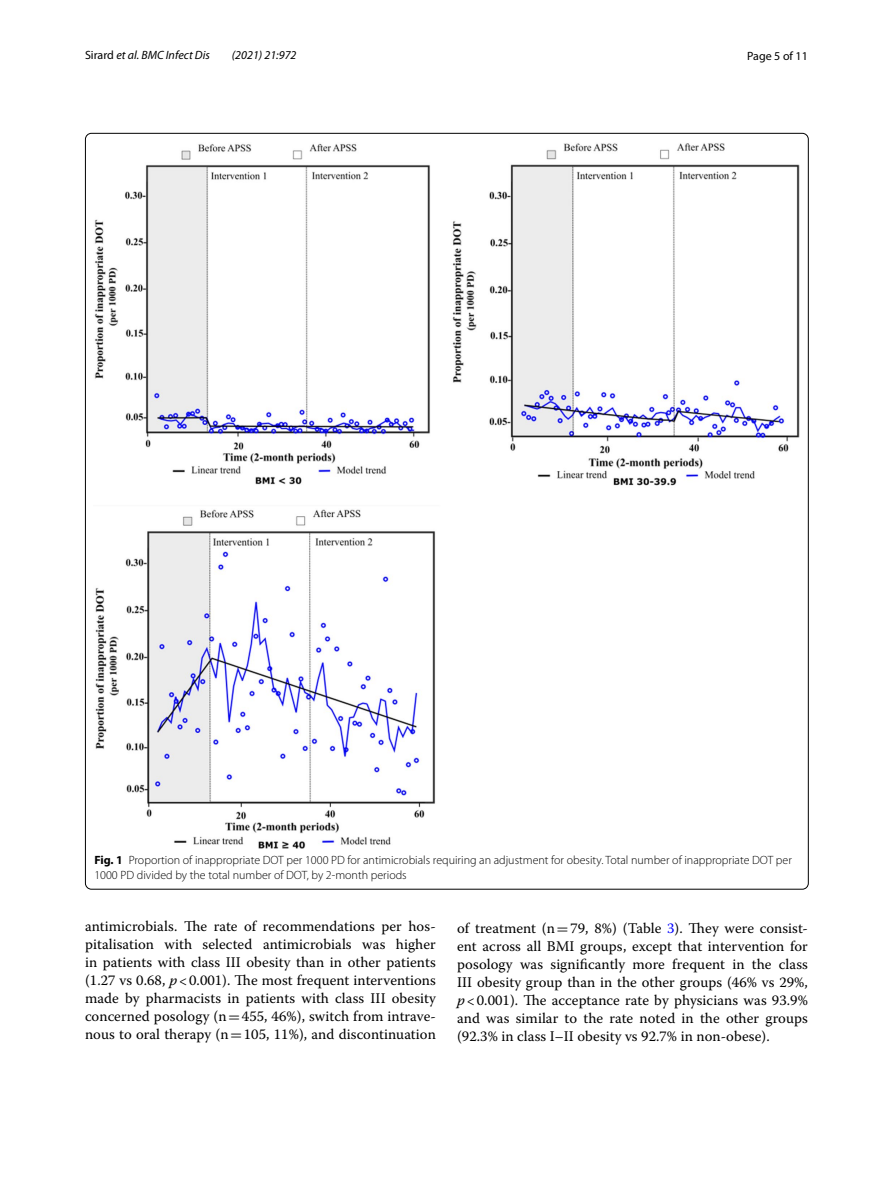
<style>
.page{position:relative;width:893px;height:1187px;background:#fff}
.page>*{position:absolute;margin:0;border:0;box-sizing:border-box;transform-origin:0 0}
.t1{font:14.7px/18px "Warnock Pro";letter-spacing:.005em;color:#000;text-align:justify}
.t2{font:300 12px/15px "Myriad Pro";color:#000}
.t3{font:italic 12px "Myriad Pro";color:#000}
.t4{font:12px "Myriad Pro";color:#000}
.s1{font-style:normal}
.s2{font-weight:700}
.s3{font-style:italic}
.s4{font-family:"MTSY"}
.s5{color:#00f}
</style>
<div class="page">
<img style="left:94px;top:143px;width:706px;height:705px">
<p class="t3" style="left:85px;top:48px;width:126px"><span class="s1">Sirard</span> et al. BMC Infect Dis</p>
<p class="t3" style="left:232px;top:48px;width:66px">(2021) 21:972</p>
<p class="t4" style="left:747px;top:48px;width:62px">Page 5 of 11</p>
<p class="t2" style="left:94px;top:852px;width:699px"><span class="s2">Fig. 1</span> Proportion of inappropriate DOT per 1000 PD for antimicrobials requiring an adjustment for obesity. Total number of inappropriate DOT per<br>1000 PD divided by the total number of DOT, by 2-month periods</p>
<p class="t1" style="left:85px;top:916px;width:352px">antimicrobials. The rate of recommendations per hos&shy;pitalisation with selected antimicrobials was higher in patients with class III obesity than in other patients (1.27 vs 0.68, <span class="s3">p</span>&lt;0.001). The most frequent interventions made by pharmacists in patients with class III obesity concerned posology (n<span class="s4">=</span>455, 46%), switch from intrave&shy;nous to oral therapy (n<span class="s4">=</span>105, 11%), and discontinuation</p>
<p class="t1" style="left:457px;top:918px;width:352px">of treatment (n<span class="s4">=</span>79, 8%) (Table <span class="s5">3</span>). They were consist&shy;ent across all BMI groups, except that intervention for posology was significantly more frequent in the class III obesity group than in the other groups (46% vs 29%, <span class="s3">p</span>&lt;0.001). The acceptance rate by physicians was 93.9% and was similar to the rate noted in the other groups (92.3% in class I–II obesity vs 92.7% in non-obese).</p>
</div>
